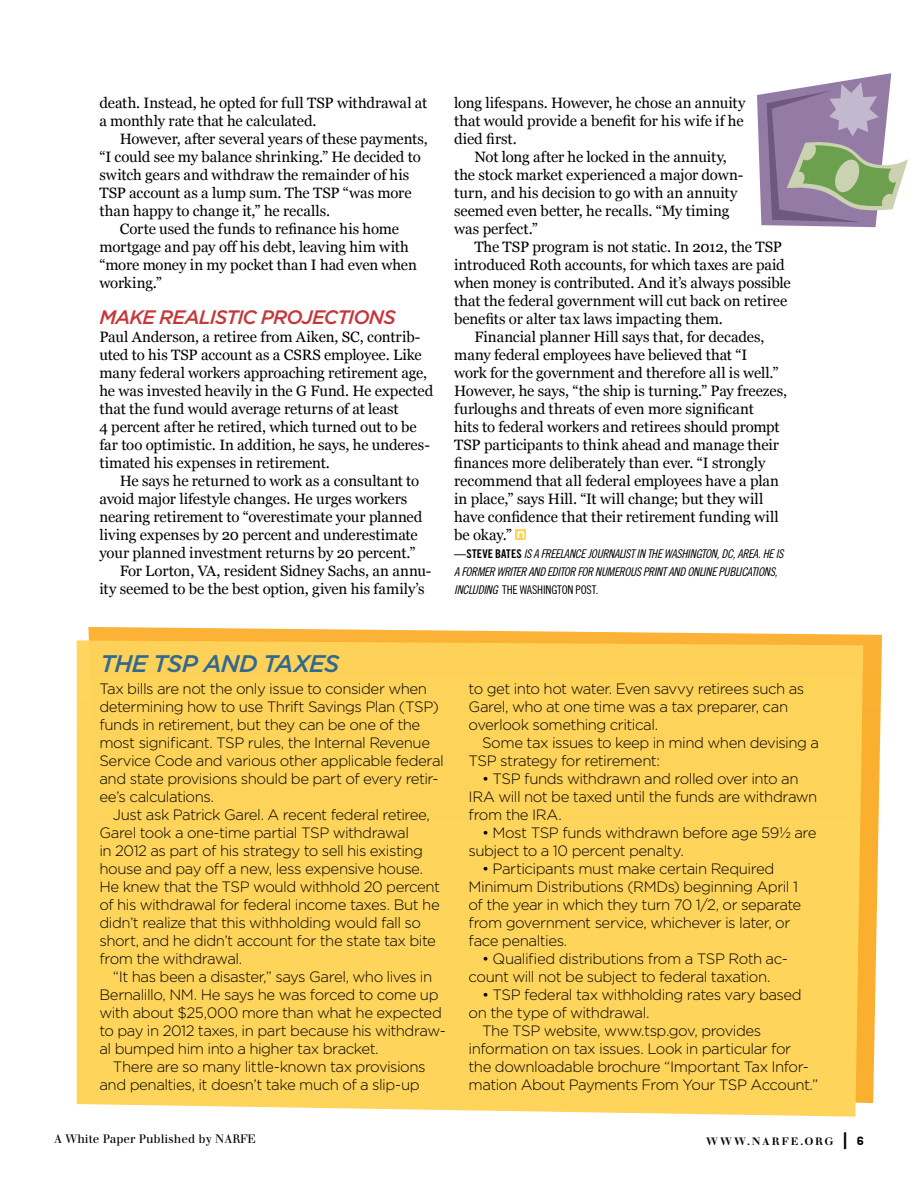
<style>
.page{position:relative;width:918px;height:1188px;background:#fff}
.page>*{position:absolute;margin:0;border:0;box-sizing:border-box;transform-origin:0 0}
.t1{font:italic 500 24px "Gotham";letter-spacing:-.03em;color:#316891}
.t2{font:italic 500 19.5px "Gotham";letter-spacing:-.045em;color:#c4383d}
.t3{font:15px/18px "Georgia";letter-spacing:-.005em;color:#000}
.t4{font:300 15px/18px "Gotham";letter-spacing:-.035em;color:#000}
.t5{font:12px/18px "Trade Gothic LT Std Cn 18 Obl";letter-spacing:-.02em;color:#000}
.t6{font:12px "Walbaum";color:#000}
.t7{font:12px "Trade Gothic LT Std Cn 18";letter-spacing:-.015em;color:#000}
.t8{font:700 10.5px "Walbaum";letter-spacing:.185em;color:#000}
.s1{font-family:"Trade Gothic LT Std Bd Cn 20"}
.s2{font-family:"Trade Gothic LT Std Cn 18 Obl"}
.s3{font-family:"Homestead";font-weight:400;font-size:15px}
.s4{font-family:"Homestead";font-weight:400;font-size:12px}
</style>
<div class="page">
<svg style="left:88px;top:627px;width:794px;height:476px;fill:#fbb236"></svg>
<svg style="left:515px;top:529px;width:11px;height:11px"></svg>
<svg style="left:517px;top:531px;width:7px;height:7px"></svg>
<div style="left:77px;top:640px;width:786px;height:477px;background:#ffd45a"></div>
<svg style="left:757px;top:73px;width:151px;height:154px"></svg>
<p class="t3" style="left:99px;top:93px;width:329px">death. Instead, he opted for full TSP withdrawal at a monthly rate that he calculated.</p>
<p class="t3" style="left:120px;top:129px;width:310px">However, after several years of these payments,</p>
<p class="t3" style="left:99px;top:147px;width:323px">“I could see my balance shrinking.” He decided to</p>
<p class="t3" style="left:99px;top:165px;width:311px">switch gears and withdraw the remainder of his</p>
<p class="t3" style="left:99px;top:183px;width:314px">TSP account as a lump sum. The TSP “was more</p>
<p class="t3" style="left:99px;top:201px;width:232px">than happy to change it,” he recalls.</p>
<p class="t3" style="left:120px;top:219px;width:281px">Corte used the funds to refinance his home</p>
<p class="t3" style="left:99px;top:237px;width:311px">mortgage and pay off his debt, leaving him with</p>
<p class="t3" style="left:99px;top:255px;width:319px">“more money in my pocket than I had even when</p>
<p class="t3" style="left:99px;top:273px;width:64px">working.”</p>
<h2 class="t2" style="left:99px;top:304px;width:298px">MAKE REALISTIC PROJECTIONS</h2>
<p class="t3" style="left:99px;top:327px;width:335px">Paul Anderson, a retiree from Aiken, SC, contrib&shy;uted to his TSP account as a CSRS employee. Like many federal workers approaching retirement age, he was invested heavily in the G Fund. He expected that the fund would average returns of at least<br>4 percent after he retired, which turned out to be far too optimistic. In addition, he says, he underes&shy;timated his expenses in retirement.</p>
<p class="t3" style="left:120px;top:471px;width:301px">He says he returned to work as a consultant to</p>
<p class="t3" style="left:99px;top:489px;width:309px">avoid major lifestyle changes. He urges workers</p>
<p class="t3" style="left:99px;top:507px;width:325px">nearing retirement to “overestimate your planned</p>
<p class="t3" style="left:99px;top:525px;width:320px">living expenses by 20 percent and underestimate</p>
<p class="t3" style="left:99px;top:543px;width:318px">your planned investment returns by 20 percent.”</p>
<p class="t3" style="left:120px;top:561px;width:313px">For Lorton, VA, resident Sidney Sachs, an annu-</p>
<p class="t3" style="left:99px;top:579px;width:327px">ity seemed to be the best option, given his family’s</p>
<p class="t3" style="left:454px;top:93px;width:293px">long lifespans. However, he chose an annuity that would provide a benefit for his wife if he died first.</p>
<p class="t3" style="left:454px;top:147px;width:291px;text-indent:20px">Not long after he locked in the annuity, the stock market experienced a major down&shy;turn, and his decision to go with an annuity seemed even better, he recalls. “My timing was perfect.”</p>
<p class="t3" style="left:474px;top:237px;width:309px">The TSP program is not static. In 2012, the TSP</p>
<p class="t3" style="left:454px;top:255px;width:332px">introduced Roth accounts, for which taxes are paid</p>
<p class="t3" style="left:454px;top:273px;width:338px">when money is contributed. And it’s always possible</p>
<p class="t3" style="left:454px;top:291px;width:335px">that the federal government will cut back on retiree</p>
<p class="t3" style="left:454px;top:309px;width:270px">benefits or alter tax laws impacting them.</p>
<p class="t3" style="left:474px;top:327px;width:292px">Financial planner Hill says that, for decades,</p>
<p class="t3" style="left:454px;top:345px;width:295px">many federal employees have believed that “I</p>
<p class="t3" style="left:454px;top:363px;width:326px">work for the government and therefore all is well.”</p>
<p class="t3" style="left:454px;top:381px;width:335px">However, he says, “the ship is turning.” Pay freezes,</p>
<p class="t3" style="left:454px;top:399px;width:301px">furloughs and threats of even more significant</p>
<p class="t3" style="left:454px;top:417px;width:327px">hits to federal workers and retirees should prompt</p>
<p class="t3" style="left:454px;top:435px;width:326px">TSP participants to think ahead and manage their</p>
<p class="t3" style="left:454px;top:453px;width:313px">finances more deliberately than ever. “I strongly</p>
<p class="t3" style="left:454px;top:471px;width:326px">recommend that all federal employees have a plan</p>
<p class="t3" style="left:454px;top:489px;width:311px">in place,” says Hill. “It will change; but they will</p>
<p class="t3" style="left:454px;top:507px;width:326px">have confidence that their retirement funding will</p>
<p class="t3" style="left:454px;top:525px;width:59px">be okay.”</p>
<p class="t5" style="left:454px;top:545px;width:331px"><span class="s1">—STEVE BATES</span> IS A FREELANCE JOURNALIST IN THE WASHINGTON, DC, AREA. HE IS<br>A FORMER WRITER AND EDITOR FOR NUMEROUS PRINT AND ONLINE PUBLICATIONS,</p>
<p class="t7" style="left:454px;top:583px;width:146px"><span class="s2">INCLUDING</span> THE WASHINGTON POST.</p>
<h1 class="t1" style="left:101px;top:648px;width:241px">THE TSP AND TAXES</h1>
<p class="t4" style="left:99px;top:679px;width:346px">Tax bills are not the only issue to consider when determining how to use Thrift Savings Plan (TSP) funds in retirement, but they can be one of the most significant. TSP rules, the Internal Revenue Service Code and various other applicable federal and state provisions should be part of every retir&shy;ee’s calculations.</p>
<p class="t4" style="left:99px;top:805px;width:342px;text-indent:14px">Just ask Patrick Garel. A recent federal retiree, Garel took a one-time partial TSP withdrawal<br>in 2012 as part of his strategy to sell his existing house and pay off a new, less expensive house.<br>He knew that the TSP would withhold 20 percent of his withdrawal for federal income taxes. But he didn’t realize that this withholding would fall so short, and he didn’t account for the state tax bite from the withdrawal.</p>
<p class="t4" style="left:99px;top:967px;width:348px;text-indent:14px">“It has been a disaster,” says Garel, who lives in Bernalillo, NM. He says he was forced to come up with about $25,000 more than what he expected to pay in 2012 taxes, in part because his withdraw&shy;al bumped him into a higher tax bracket.</p>
<p class="t4" style="left:99px;top:1057px;width:328px;text-indent:14px">There are so many little-known tax provisions and penalties, it doesn’t take much of a slip-up</p>
<p class="t4" style="left:469px;top:679px;width:337px">to get into hot water. Even savvy retirees such as<br>Garel, who at one time was a tax preparer, can overlook something critical.</p>
<p class="t4" style="left:469px;top:733px;width:352px;text-indent:14px">Some tax issues to keep in mind when devising a<br>TSP strategy for retirement:</p>
<p class="t4" style="left:469px;top:769px;width:350px;text-indent:14px">• TSP funds withdrawn and rolled over into an<br>IRA will not be taxed until the funds are withdrawn from the IRA.</p>
<p class="t4" style="left:469px;top:823px;width:350px;text-indent:14px">• Most TSP funds withdrawn before age 59½ are subject to a 10 percent penalty.</p>
<p class="t4" style="left:469px;top:859px;width:334px;text-indent:14px">• Participants must make certain Required Minimum Distributions (RMDs) beginning April 1 of the year in which they turn 70 1/2, or separate from government service, whichever is later, or face penalties.</p>
<p class="t4" style="left:469px;top:949px;width:321px;text-indent:14px">• Qualified distributions from a TSP Roth ac&shy;count will not be subject to federal taxation.</p>
<p class="t4" style="left:482px;top:985px;width:321px">• TSP federal tax withholding rates vary based</p>
<p class="t4" style="left:469px;top:1003px;width:182px">on the type of withdrawal.</p>
<p class="t4" style="left:482px;top:1021px;width:281px">The TSP website, www.tsp.gov, provides</p>
<p class="t4" style="left:469px;top:1039px;width:324px">information on tax issues. Look in particular for</p>
<p class="t4" style="left:469px;top:1057px;width:342px">the downloadable brochure “Important Tax Infor-</p>
<p class="t4" style="left:469px;top:1075px;width:351px">mation About Payments From Your TSP Account.”</p>
<p class="t6" style="left:54px;top:1132px;width:203px">A White Paper Published by NARFE</p>
<p class="t8" style="left:706px;top:1135px;width:159px">WWW.NARFE.ORG <span class="s3">|</span> <span class="s4">6</span></p>
</div>
